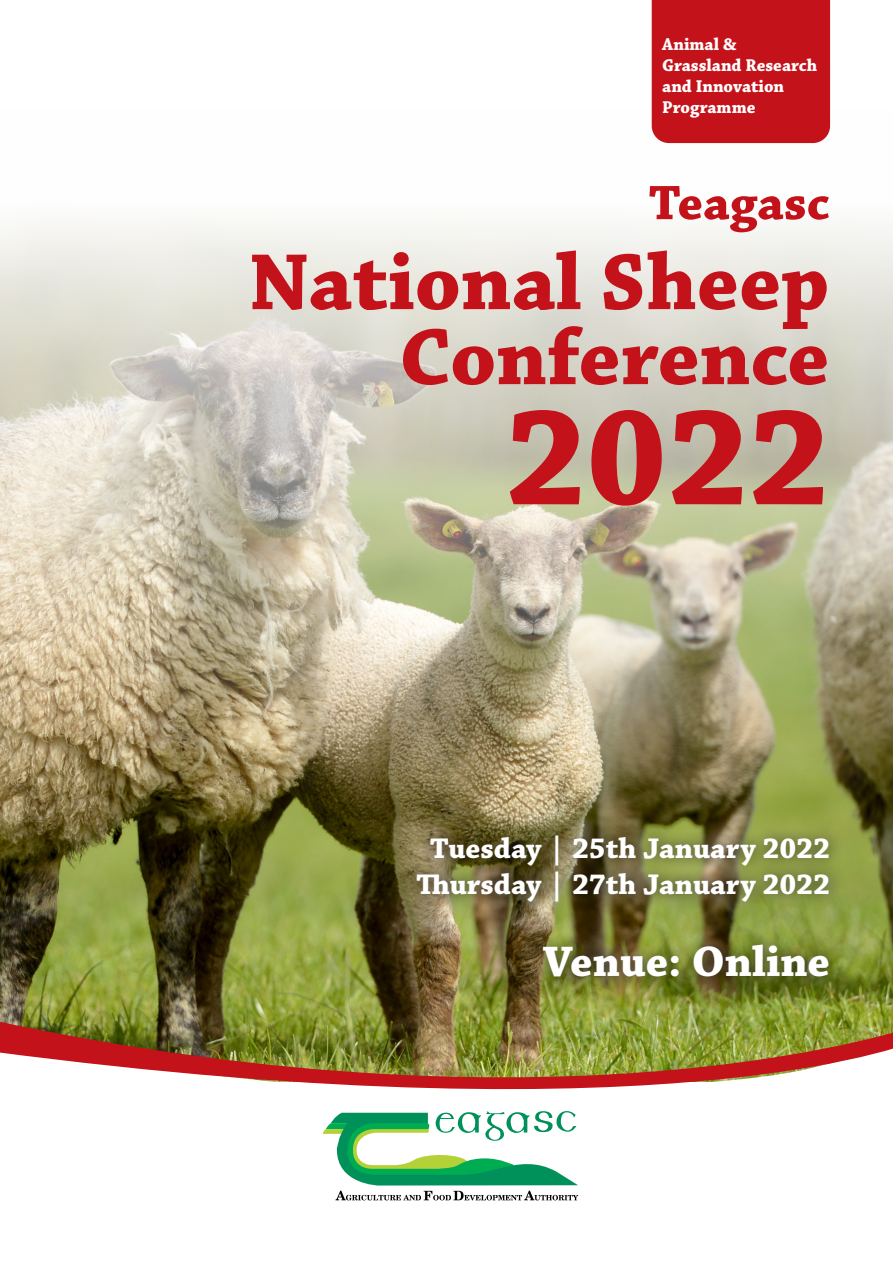
<style>
.page{position:relative;width:893px;height:1263px;background:#fff}
.page>*{position:absolute;margin:0;border:0;box-sizing:border-box;transform-origin:0 0}
.Default{font:700 144px "Chaparral Pro";color:#c4121a}
.Default-2{font:700 84px/75px "Chaparral Pro";color:#c4121a;text-align:right}
.Default-3{font:700 51px "Chaparral Pro";color:#c4121a}
.Default-4{font:700 45px "Chaparral Pro";color:#fff}
.Default-5{font:700 30px "Chaparral Pro";color:#fff}
.t1{font:700 18px "Chaparral Pro";color:#fff}
</style>
<div class="page">
<img style="left:0;top:0;width:1px;height:1046px">
<img style="left:1px;top:222px;width:892px;height:797px">
<hr style="left:0;top:812px;width:1px;height:187px;background:#231f20">
<div style="left:651px;top:0;width:180px;height:144px;background:#c4121a"></div>
<img style="left:0;top:1019px;width:893px;height:115px">
<svg style="left:323px;top:1111px;width:255px;height:89px"></svg>
<div style="left:404px;top:822px;width:439px;height:168px;background:#231f20;opacity:.75"></div>
<p class="t1" style="left:662px;top:34px;width:76px">Animal &amp;</p>
<p class="t1" style="left:662px;top:55px;width:156px">Grassland Research</p>
<p class="t1" style="left:662px;top:76px;width:123px">and Innovation</p>
<p class="t1" style="left:662px;top:97px;width:95px">Programme</p>
<p class="Default-3" style="left:649px;top:173px;width:182px">Teagasc</p>
<p class="Default-2" style="left:249px;top:248px;width:581px">National Sheep<br>Conference</p>
<p class="Default" style="left:505px;top:374px;width:326px">2022</p>
<p class="Default-5" style="left:430px;top:830px;width:401px">Tuesday | 25th January 2022</p>
<p class="Default-5" style="left:416px;top:866px;width:415px">Thursday | 27th January 2022</p>
<p class="Default-4" style="left:543px;top:935px;width:289px">Venue: Online</p>
</div>
